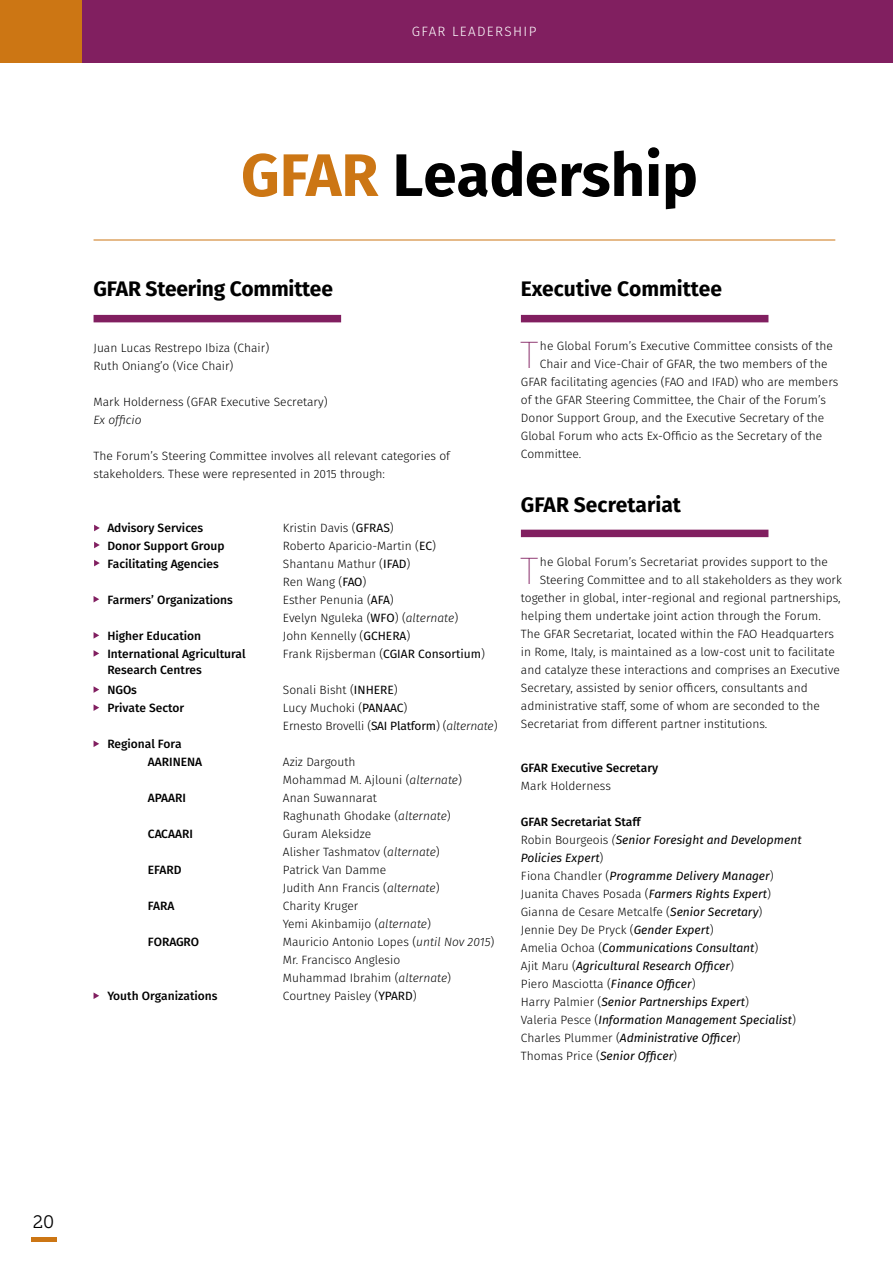
<style>
.page{position:relative;width:893px;height:1263px;background:#fff}
.page>*{position:absolute;margin:0;border:0;box-sizing:border-box;transform-origin:0 0}
.t1{font:700 60px "Fira Sans";color:#000}
.t2{font:100 38.4px "Fira Sans";color:#811f60}
.t3{font:700 21px "Fira Sans";letter-spacing:-.01em;color:#000}
.t4{font:18px "Museo Slab 300";color:#000}
.t5{font:300 13.5px "Fira Sans";letter-spacing:.1em;color:#fff}
.t6{font:300 12px/18px "Fira Sans";color:#000}
.t7{font:italic 12px/18px "Fira Sans";color:#000}
.t8{font:500 12px/18px "Fira Sans";color:#000}
.t9{font:italic 300 12px "Fira Sans";color:#000}
.s1{color:#cc7614}
.s2{font-weight:400}
.s3{font-style:italic}
.s4{font-weight:500;font-style:normal}
.s5{font-weight:300;font-style:normal}
.s6{font-weight:300}
</style>
<div class="page">
<div style="left:0;top:0;width:893px;height:63px;background:#811f60"></div>
<div style="left:0;top:0;width:82px;height:63px;background:#cc7614"></div>
<hr style="left:94px;top:240px;width:741px;height:1px;background:#cc7614">
<div style="left:31px;top:1237px;width:25px;height:5px;background:#cc7614"></div>
<svg style="left:94px;top:525px;width:6px;height:6px"></svg>
<svg style="left:94px;top:542px;width:6px;height:6px"></svg>
<svg style="left:94px;top:560px;width:6px;height:6px"></svg>
<svg style="left:94px;top:596px;width:5px;height:6px"></svg>
<svg style="left:94px;top:632px;width:5px;height:7px"></svg>
<svg style="left:94px;top:650px;width:5px;height:7px"></svg>
<svg style="left:94px;top:686px;width:5px;height:7px"></svg>
<svg style="left:94px;top:704px;width:5px;height:7px"></svg>
<svg style="left:94px;top:741px;width:5px;height:6px"></svg>
<svg style="left:94px;top:992px;width:5px;height:7px"></svg>
<div style="left:94px;top:315px;width:247px;height:7px;background:#811f60"></div>
<div style="left:521px;top:315px;width:247px;height:7px;background:#811f60"></div>
<div style="left:521px;top:530px;width:247px;height:7px;background:#811f60"></div>
<p class="t5" style="left:412px;top:22px;width:126px">GFAR LEADERSHIP</p>
<h1 class="t1" style="left:241px;top:133px;width:458px"><span class="s1">GFAR</span> Leadership</h1>
<h3 class="t3" style="left:94px;top:274px;width:241px">GFAR Steering Committee</h3>
<p class="t6" style="left:94px;top:339px;width:177px">Juan Lucas Restrepo Ibiza (Chair)<br>Ruth Oniang’o (Vice Chair)</p>
<p class="t6" style="left:94px;top:393px;width:236px">Mark Holderness (GFAR Executive Secretary)</p>
<p class="t9" style="left:94px;top:411px;width:49px">Ex officio</p>
<p class="t6" style="left:94px;top:447px;width:358px">The Forum’s Steering Committee involves all relevant categories of stakeholders. These were represented in 2015 through:</p>
<p class="t8" style="left:107px;top:519px;width:97px">Advisory Services</p>
<p class="t6" style="left:283px;top:519px;width:112px">Kristin Davis (<span class="s2">GFRAS</span>)</p>
<p class="t8" style="left:107px;top:537px;width:119px">Donor Support Group</p>
<p class="t6" style="left:283px;top:537px;width:155px">Roberto Aparicio-Martin (<span class="s2">EC</span>)</p>
<p class="t8" style="left:107px;top:555px;width:113px">Facilitating Agencies</p>
<p class="t6" style="left:283px;top:555px;width:129px">Shantanu Mathur (<span class="s2">IFAD</span>)<br>Ren Wang (<span class="s2">FAO</span>)</p>
<p class="t8" style="left:107px;top:591px;width:127px">Farmers’ Organizations</p>
<p class="t6" style="left:283px;top:591px;width:177px">Esther Penunia (<span class="s2">AFA</span>)<br>Evelyn Nguleka (<span class="s2">WFO</span>) (<span class="s3">alternate</span>)</p>
<p class="t8" style="left:107px;top:627px;width:95px">Higher Education</p>
<p class="t6" style="left:283px;top:627px;width:129px">John Kennelly (<span class="s2">GCHERA</span>)</p>
<p class="t8" style="left:107px;top:645px;width:140px">International Agricultural</p>
<p class="t6" style="left:283px;top:645px;width:204px">Frank Rijsberman (<span class="s2">CGIAR Consortium</span>)</p>
<p class="t8" style="left:107px;top:681px;width:31px">NGOs</p>
<p class="t6" style="left:283px;top:681px;width:116px">Sonali Bisht (<span class="s2">INHERE</span>)</p>
<p class="t8" style="left:107px;top:699px;width:79px">Private Sector</p>
<p class="t6" style="left:283px;top:699px;width:216px">Lucy Muchoki (<span class="s2">PANAAC</span>)<br>Ernesto Brovelli (<span class="s2">SAI Platform</span>) (<span class="s3">alternate</span>)</p>
<p class="t8" style="left:148px;top:735px;width:56px;text-indent:-40px">Regional Fora<br>AARINENA</p>
<p class="t8" style="left:107px;top:661px;width:96px">Research Centres</p>
<p class="t6" style="left:283px;top:753px;width:181px">Aziz Dargouth<br>Mohammad M. Ajlouni (<span class="s3">alternate</span>)</p>
<p class="t8" style="left:148px;top:789px;width:40px">APAARI</p>
<p class="t6" style="left:283px;top:789px;width:169px">Anan Suwannarat<br>Raghunath Ghodake (<span class="s3">alternate</span>)</p>
<p class="t8" style="left:148px;top:825px;width:47px">CACAARI</p>
<p class="t6" style="left:283px;top:825px;width:158px">Guram Aleksidze<br>Alisher Tashmatov (<span class="s3">alternate</span>)</p>
<p class="t8" style="left:148px;top:861px;width:35px">EFARD</p>
<p class="t6" style="left:283px;top:861px;width:158px">Patrick Van Damme<br>Judith Ann Francis (<span class="s3">alternate</span>)</p>
<p class="t8" style="left:148px;top:897px;width:28px">FARA</p>
<p class="t6" style="left:283px;top:897px;width:150px">Charity Kruger<br>Yemi Akinbamijo (<span class="s3">alternate</span>)</p>
<p class="t8" style="left:148px;top:933px;width:53px">FORAGRO</p>
<p class="t6" style="left:283px;top:933px;width:213px">Mauricio Antonio Lopes (<span class="s3">until Nov 2015</span>)<br>Mr. Francisco Anglesio<br>Muhammad Ibrahim (<span class="s3">alternate</span>)</p>
<p class="t8" style="left:107px;top:987px;width:112px">Youth Organizations</p>
<p class="t6" style="left:283px;top:987px;width:135px">Courtney Paisley (<span class="s2">YPARD</span>)</p>
<h3 class="t3" style="left:521px;top:274px;width:203px">Executive Committee</h3>
<h2 class="t2" style="left:520px;top:328px;width:20px">T</h2>
<p class="t6" style="left:540px;top:337px;width:295px">he Global Forum’s Executive Committee consists of the</p>
<p class="t6" style="left:540px;top:355px;width:289px">Chair and Vice-Chair of GFAR, the two members of the</p>
<p class="t6" style="left:521px;top:373px;width:319px">GFAR facilitating agencies (FAO and IFAD) who are members</p>
<p class="t6" style="left:521px;top:391px;width:307px">of the GFAR Steering Committee, the Chair of the Forum’s</p>
<p class="t6" style="left:521px;top:409px;width:305px">Donor Support Group, and the Executive Secretary of the</p>
<p class="t6" style="left:521px;top:427px;width:303px">Global Forum who acts Ex-Officio as the Secretary of the</p>
<p class="t6" style="left:521px;top:445px;width:62px">Committee.</p>
<h3 class="t3" style="left:521px;top:490px;width:162px">GFAR Secretariat</h3>
<h2 class="t2" style="left:520px;top:544px;width:20px">T</h2>
<p class="t6" style="left:540px;top:553px;width:290px">he Global Forum’s Secretariat provides support to the</p>
<p class="t6" style="left:540px;top:571px;width:304px">Steering Committee and to all stakeholders as they work</p>
<p class="t6" style="left:521px;top:589px;width:321px">together in global, inter-regional and regional partnerships,</p>
<p class="t6" style="left:521px;top:607px;width:302px">helping them undertake joint action through the Forum.</p>
<p class="t6" style="left:521px;top:625px;width:315px">The GFAR Secretariat, located within the FAO Headquarters</p>
<p class="t6" style="left:521px;top:643px;width:315px">in Rome, Italy, is maintained as a low-cost unit to facilitate</p>
<p class="t6" style="left:521px;top:661px;width:320px">and catalyze these interactions and comprises an Executive</p>
<p class="t6" style="left:521px;top:679px;width:288px">Secretary, assisted by senior officers, consultants and</p>
<p class="t6" style="left:521px;top:697px;width:301px">administrative staff, some of whom are seconded to the</p>
<p class="t6" style="left:521px;top:715px;width:248px">Secretariat from different partner institutions.</p>
<p class="t8" style="left:521px;top:758px;width:139px">GFAR Executive Secretary</p>
<p class="t6" style="left:521px;top:776px;width:92px">Mark Holderness</p>
<p class="t7" style="left:521px;top:812px;width:282px"><span class="s4">GFAR Secretariat Staff<br></span><span class="s5">Robin Bourgeois</span> <span class="s6">(</span>Senior Foresight and Development Policies Expert<span class="s5">)<br>Fiona Chandler (</span>Programme Delivery Manager<span class="s5">)<br>Juanita Chaves Posada (</span>Farmers Rights Expert<span class="s5">)<br>Gianna de Cesare Metcalfe (</span>Senior Secretary<span class="s5">)<br>Jennie Dey De Pryck (</span>Gender Expert<span class="s5">)<br>Amelia Ochoa (</span>Communications Consultant<span class="s5">)<br>Ajit Maru (</span>Agricultural Research Officer<span class="s5">)<br>Piero Masciotta (</span>Finance Officer<span class="s5">)<br>Harry Palmier (</span>Senior Partnerships Expert<span class="s5">)<br>Valeria Pesce (</span>Information Management Specialist<span class="s5">)<br>Charles Plummer (</span>Administrative Officer<span class="s5">)<br>Thomas Price (</span>Senior Officer<span class="s5">)</span></p>
<h3 class="t4" style="left:33px;top:1211px;width:23px">20</h3>
</div>
